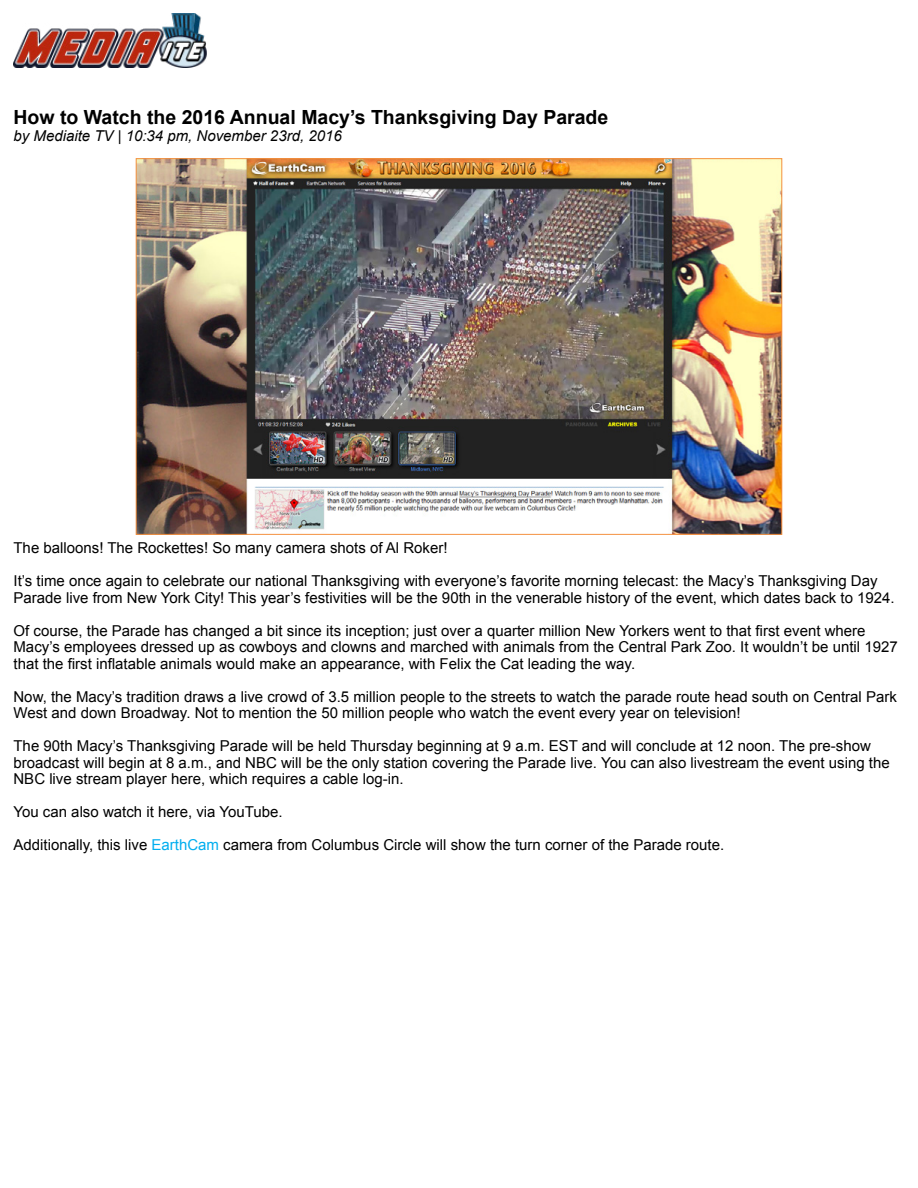
<style>
.page{position:relative;width:918px;height:1188px;background:#fff}
.page>*{position:absolute;margin:0;border:0;box-sizing:border-box;transform-origin:0 0}
.t1{font:700 19.5px "Arial";color:#000}
.t2{font:15px/16.5px "Arial";color:#000}
.t3{font:italic 15px "Arial";color:#000}
.s1{color:#00aeef}
</style>
<div class="page">
<img style="left:138px;top:161px;width:642px;height:372px">
<img style="left:14px;top:14px;width:193px;height:54px">
<h1 class="t1" style="left:14px;top:105px;width:596px">How to Watch the 2016 Annual Macy’s Thanksgiving Day Parade</h1>
<p class="t3" style="left:14px;top:126px;width:330px">by Mediaite TV | 10:34 pm, November 23rd, 2016</p>
<p class="t2" style="left:14px;top:540px;width:436px">The balloons! The Rockettes! So many camera shots of Al Roker!</p>
<p class="t2" style="left:14px;top:573px;width:883px">It’s time once again to celebrate our national Thanksgiving with everyone’s favorite morning telecast: the Macy’s Thanksgiving Day<br>Parade live from New York City! This year’s festivities will be the 90th in the venerable history of the event, which dates back to 1924.</p>
<p class="t2" style="left:14px;top:622px;width:886px">Of course, the Parade has changed a bit since its inception; just over a quarter million New Yorkers went to that first event where<br>Macy’s employees dressed up as cowboys and clowns and marched with animals from the Central Park Zoo. It wouldn’t be until 1927 that the first inflatable animals would make an appearance, with Felix the Cat leading the way.</p>
<p class="t2" style="left:14px;top:688px;width:885px">Now, the Macy’s tradition draws a live crowd of 3.5 million people to the streets to watch the parade route head south on Central Park<br>West and down Broadway. Not to mention the 50 million people who watch the event every year on television!</p>
<p class="t2" style="left:14px;top:738px;width:878px">The 90th Macy’s Thanksgiving Parade will be held Thursday beginning at 9 a.m. EST and will conclude at 12 noon. The pre-show broadcast will begin at 8 a.m., and NBC will be the only station covering the Parade live. You can also livestream the event using the<br>NBC live stream player here, which requires a cable log-in.</p>
<p class="t2" style="left:14px;top:804px;width:271px">You can also watch it here, via YouTube.</p>
<p class="t2" style="left:14px;top:837px;width:712px">Additionally, this live <span class="s1">EarthCam</span> camera from Columbus Circle will show the turn corner of the Parade route.</p>
</div>
